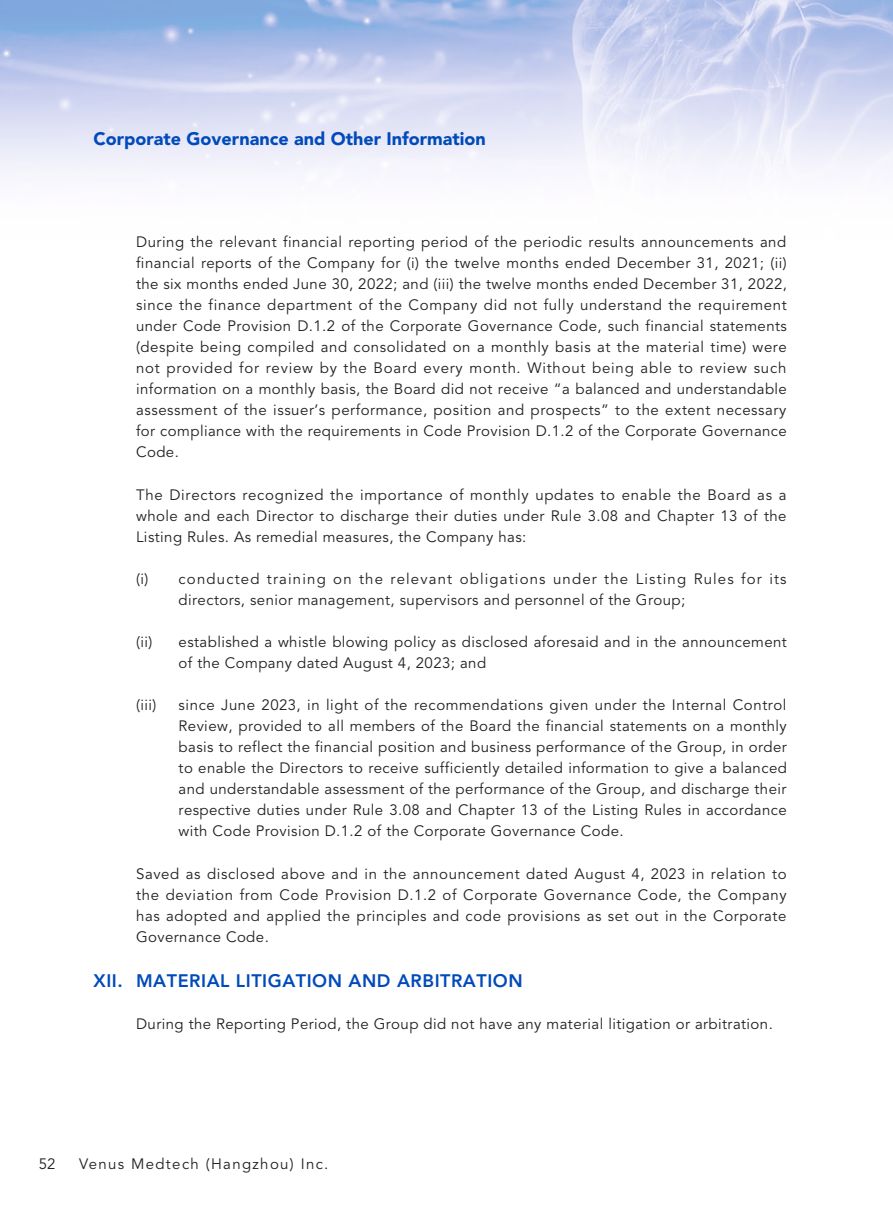
<style>
.page{position:relative;width:893px;height:1212px;background:#fff}
.page>*{position:absolute;margin:0;border:0;box-sizing:border-box;transform-origin:0 0}
.t1{font:900 18px "Avenir LT Std";color:#004aba}
._01_Heading_1{font:800 18px "Avenir LT Std";letter-spacing:.03em;color:#004aba}
._00_Body_text{font:15px/21px "Avenir LT Std";letter-spacing:.03em;color:#231f20;text-align:justify}
._00_Body_text-2{font:15px/21px "Avenir LT Std";letter-spacing:.075em;color:#231f20}
._00_Body_text-3{font:15px "Avenir LT Std";letter-spacing:.09em;color:#231f20}
</style>
<div class="page">
<img style="left:0;top:0;width:893px;height:174px">
<p class="t1" style="left:94px;top:127px;width:394px">Corporate Governance and Other Information</p>
<p class="_00_Body_text" style="left:136px;top:232px;width:652px">During the relevant financial reporting period of the periodic results announcements and financial reports of the Company for (i) the twelve months ended December 31, 2021; (ii) the six months ended June 30, 2022; and (iii) the twelve months ended December 31, 2022, since the finance department of the Company did not fully understand the requirement under Code Provision D.1.2 of the Corporate Governance Code, such financial statements (despite being compiled and consolidated on a monthly basis at the material time) were not provided for review by the Board every month. Without being able to review such information on a monthly basis, the Board did not receive “a balanced and understandable assessment of the issuer’s performance, position and prospects” to the extent necessary for compliance with the requirements in Code Provision D.1.2 of the Corporate Governance Code.</p>
<p class="_00_Body_text" style="left:136px;top:484px;width:652px">The Directors recognized the importance of monthly updates to enable the Board as a whole and each Director to discharge their duties under Rule 3.08 and Chapter 13 of the Listing Rules. As remedial measures, the Company has:</p>
<p class="_00_Body_text-2" style="left:179px;top:569px;width:610px;text-indent:-43px">(i) conducted training on the relevant obligations under the Listing Rules for its directors, senior management, supervisors and personnel of the Group;</p>
<p class="_00_Body_text" style="left:136px;top:632px;width:18px">(ii)</p>
<p class="_00_Body_text" style="left:179px;top:632px;width:610px">established a whistle blowing policy as disclosed aforesaid and in the announcement of the Company dated August 4, 2023; and</p>
<p class="_00_Body_text" style="left:136px;top:695px;width:22px">(iii)</p>
<p class="_00_Body_text" style="left:179px;top:695px;width:610px">since June 2023, in light of the recommendations given under the Internal Control Review, provided to all members of the Board the financial statements on a monthly basis to reflect the financial position and business performance of the Group, in order to enable the Directors to receive sufficiently detailed information to give a balanced and understandable assessment of the performance of the Group, and discharge their respective duties under Rule 3.08 and Chapter 13 of the Listing Rules in accordance with Code Provision D.1.2 of the Corporate Governance Code.</p>
<p class="_00_Body_text" style="left:136px;top:863px;width:652px">Saved as disclosed above and in the announcement dated August 4, 2023 in relation to the deviation from Code Provision D.1.2 of Corporate Governance Code, the Company has adopted and applied the principles and code provisions as set out in the Corporate Governance Code.</p>
<p class="_01_Heading_1" style="left:94px;top:970px;width:431px">XII. MATERIAL LITIGATION AND ARBITRATION</p>
<p class="_00_Body_text" style="left:136px;top:1014px;width:638px">During the Reporting Period, the Group did not have any material litigation or arbitration.</p>
<p class="_00_Body_text" style="left:39px;top:1154px;width:18px">52</p>
<p class="_00_Body_text-3" style="left:79px;top:1155px;width:251px">Venus Medtech (Hangzhou) Inc.</p>
</div>
